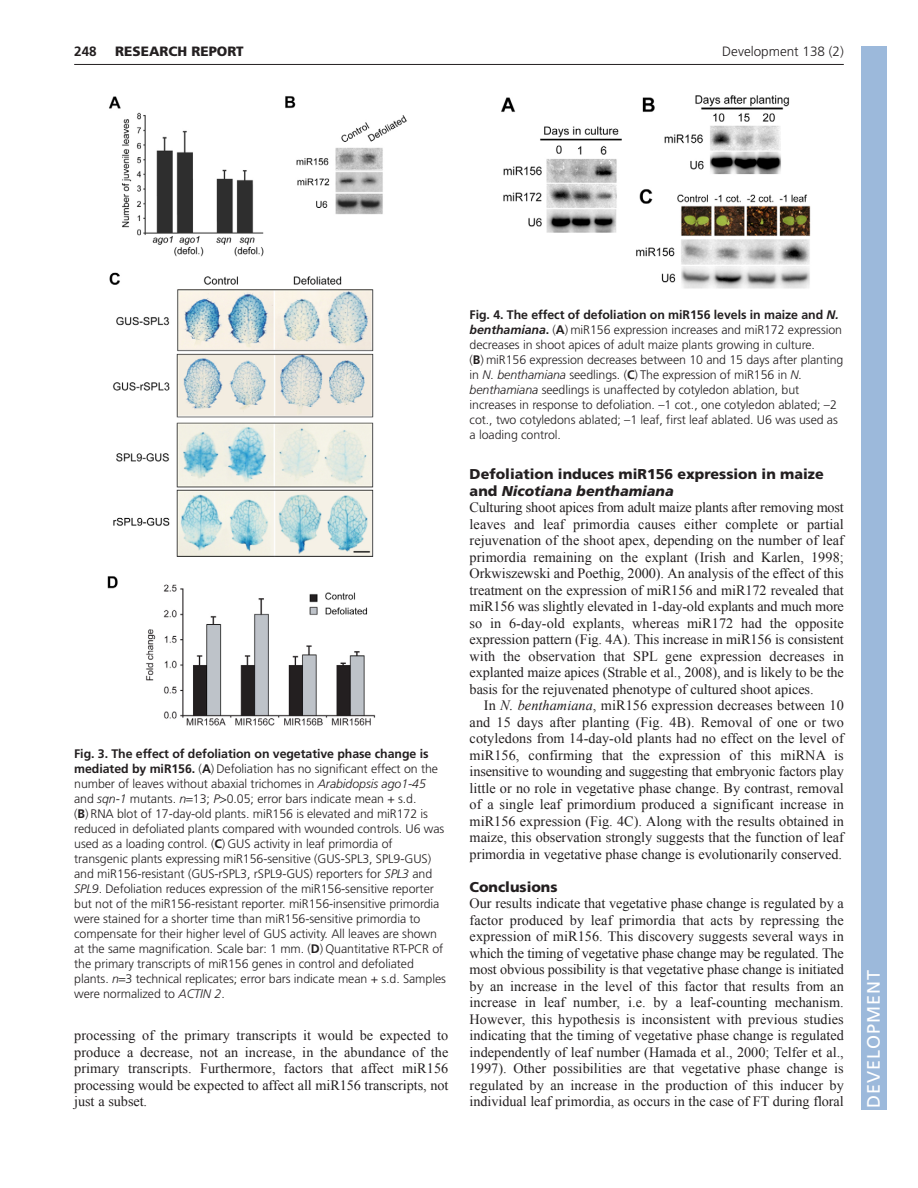
<style>
.page{position:relative;width:918px;height:1188px;background:#fff}
.page>*{position:absolute;margin:0;border:0;box-sizing:border-box;transform-origin:0 0}
.t1{font:18px "Frutiger LT Std";letter-spacing:.055em;color:#fff}
.t2{font:14.25px/16.5px "Times New Roman";letter-spacing:-.005em;color:#231f20;text-align:justify}
.t3{font:900 14.25px/16.5px "Frutiger LT Std";color:#231f20}
.t4{font:300 13.5px "Frutiger LT Std";color:#231f20}
.t5{font:900 13.5px "Frutiger LT Std";color:#231f20}
.t6{font:700 13.5px "Frutiger LT Std";color:#231f20}
.t7{font:300 12.3px/15px "Frutiger LT Std";letter-spacing:-.005em;color:#231f20}
.s1{font-weight:700}
.s2{font-style:italic}
.s3{font-weight:700;font-style:italic}
</style>
<div class="page">
<hr style="left:74px;top:64px;width:770px;height:1px;background:#231f20">
<img style="left:107px;top:96px;width:300px;height:630px">
<img style="left:501px;top:95px;width:310px;height:194px">
<div style="left:861px;top:46px;width:25px;height:1064px;background:#9cb9db"></div>
<p class="t6" style="left:74px;top:46px;width:24px">248</p>
<p class="t5" style="left:115px;top:45px;width:130px">RESEARCH REPORT</p>
<p class="t4" style="left:722px;top:46px;width:123px">Development 138 (2)</p>
<p class="t7" style="left:74px;top:747px;width:373px"><span class="s1">Fig. 3. The effect of defoliation on vegetative phase change is mediated by miR156.</span> (<span class="s1">A</span>) Defoliation has no significant effect on the number of leaves without abaxial trichomes in <span class="s2">Arabidopsis ago1-45 </span>and <span class="s2">sqn-1</span> mutants. <span class="s2">n</span> 13; <span class="s2">P</span>&gt;0.05; error bars indicate mean + s.d.<br>(<span class="s1">B</span>) RNA blot of 17-day-old plants. miR156 is elevated and miR172 is reduced in defoliated plants compared with wounded controls. U6 was used as a loading control. (<span class="s1">C</span>) GUS activity in leaf primordia of transgenic plants expressing miR156-sensitive (GUS-SPL3, SPL9-GUS) and miR156-resistant (GUS-rSPL3, rSPL9-GUS) reporters for <span class="s2">SPL3</span> and <span class="s2">SPL9</span>. Defoliation reduces expression of the miR156-sensitive reporter but not of the miR156-resistant reporter. miR156-insensitive primordia were stained for a shorter time than miR156-sensitive primordia to compensate for their higher level of GUS activity. All leaves are shown at the same magnification. Scale bar: 1 mm. (<span class="s1">D</span>) Quantitative RT-PCR of the primary transcripts of miR156 genes in control and defoliated plants. <span class="s2">n</span> 3 technical replicates; error bars indicate mean + s.d. Samples were normalized to <span class="s2">ACTIN 2</span>.</p>
<p class="t2" style="left:74px;top:1027px;width:376px">processing of the primary transcripts it would be expected to produce a decrease, not an increase, in the abundance of the primary transcripts. Furthermore, factors that affect miR156 processing would be expected to affect all miR156 transcripts, not just a subset.</p>
<p class="t7" style="left:470px;top:308px;width:375px"><span class="s1">Fig. 4. The effect of defoliation on miR156 levels in maize and</span> <span class="s3">N. benthamiana</span><span class="s1">.</span> (<span class="s1">A</span>) miR156 expression increases and miR172 expression decreases in shoot apices of adult maize plants growing in culture.<br>(<span class="s1">B</span>) miR156 expression decreases between 10 and 15 days after planting in <span class="s2">N. benthamiana</span> seedlings. (<span class="s1">C</span>) The expression of miR156 in <span class="s2">N. benthamiana</span> seedlings is unaffected by cotyledon ablation, but increases in response to defoliation. –1 cot., one cotyledon ablated; –2 cot., two cotyledons ablated; –1 leaf, first leaf ablated. U6 was used as a loading control.</p>
<p class="t3" style="left:470px;top:467px;width:356px">Defoliation induces miR156 expression in maize and <span class="s2">Nicotiana benthamiana</span></p>
<p class="t2" style="left:470px;top:499px;width:376px">Culturing shoot apices from adult maize plants after removing most leaves and leaf primordia causes either complete or partial rejuvenation of the shoot apex, depending on the number of leaf primordia remaining on the explant (Irish and Karlen, 1998; Orkwiszewski and Poethig, 2000). An analysis of the effect of this treatment on the expression of miR156 and miR172 revealed that miR156 was slightly elevated in 1-day-old explants and much more so in 6-day-old explants, whereas miR172 had the opposite expression pattern (Fig. 4A). This increase in miR156 is consistent with the observation that SPL gene expression decreases in explanted maize apices (Strable et al., 2008), and is likely to be the basis for the rejuvenated phenotype of cultured shoot apices.</p>
<p class="t2" style="left:470px;top:697px;width:376px;text-indent:14px">In <span class="s2">N. benthamiana</span>, miR156 expression decreases between 10 and 15 days after planting (Fig. 4B). Removal of one or two cotyledons from 14-day-old plants had no effect on the level of miR156, confirming that the expression of this miRNA is insensitive to wounding and suggesting that embryonic factors play little or no role in vegetative phase change. By contrast, removal of a single leaf primordium produced a significant increase in miR156 expression (Fig. 4C). Along with the results obtained in maize, this observation strongly suggests that the function of leaf primordia in vegetative phase change is evolutionarily conserved.</p>
<p class="t3" style="left:470px;top:879px;width:89px">Conclusions</p>
<p class="t2" style="left:470px;top:895px;width:376px">Our results indicate that vegetative phase change is regulated by a factor produced by leaf primordia that acts by repressing the expression of miR156. This discovery suggests several ways in which the timing of vegetative phase change may be regulated. The most obvious possibility is that vegetative phase change is initiated by an increase in the level of this factor that results from an increase in leaf number, i.e. by a leaf-counting mechanism.<br>However, this hypothesis is inconsistent with previous studies indicating that the timing of vegetative phase change is regulated independently of leaf number (Hamada et al., 2000; Telfer et al., 1997). Other possibilities are that vegetative phase change is regulated by an increase in the production of this inducer by individual leaf primordia, as occurs in the case of FT during floral</p>
<p class="t1" style="left:863px;top:1108px;width:140px;rotate:-90deg">DEVELOPMENT</p>
</div>
